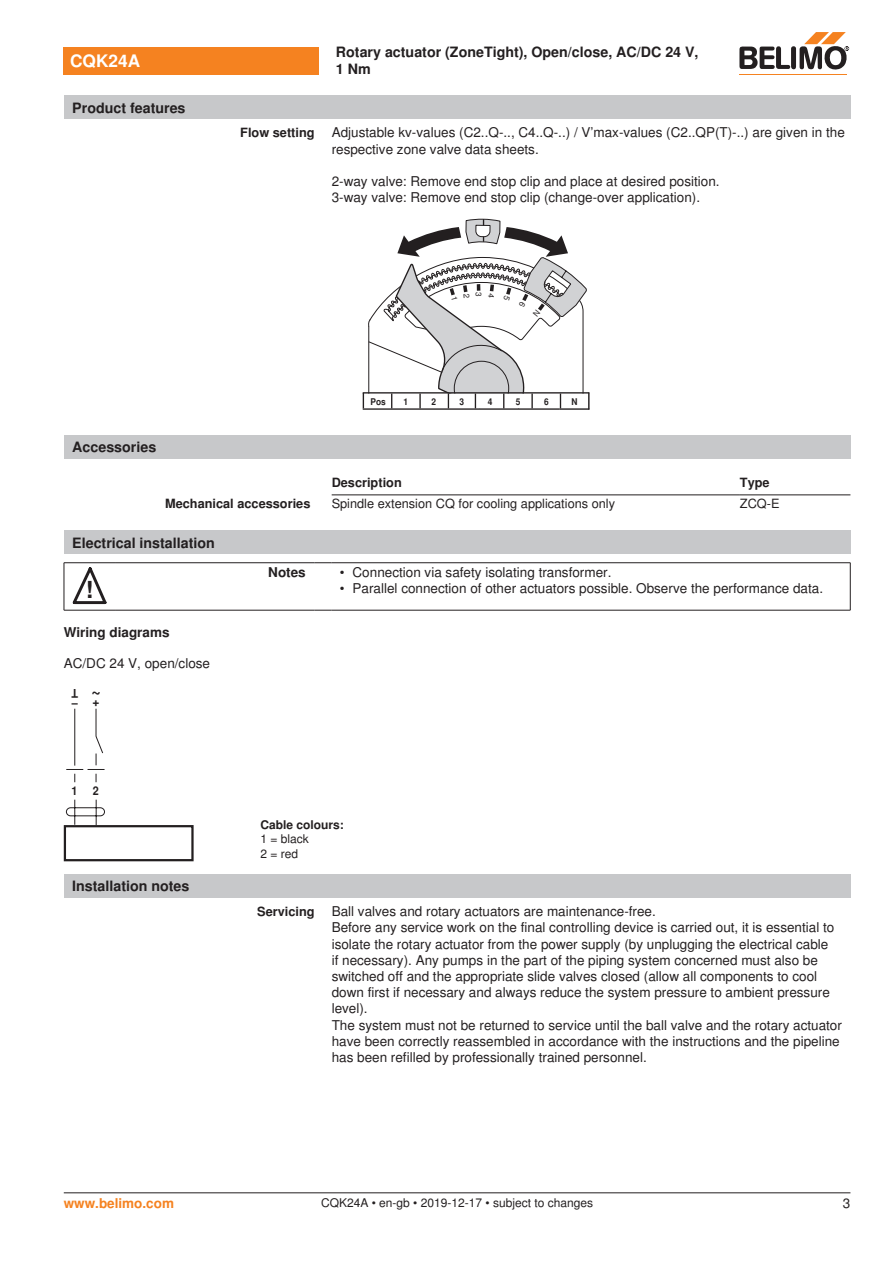
<style>
.page{position:relative;width:893px;height:1263px;background:#fff}
.page>*{position:absolute;margin:0;border:0;box-sizing:border-box;transform-origin:0 0}
.t1{font:700 23.55px "Nimbus Sans BEL";color:#231f20}
.t2{font:700 18px "Nimbus Sans BEL";color:#231f20;scale:.9 1}
.t3{font:700 17.25px "Nimbus Sans BEL";color:#fff}
.t4{font:700 14.25px/17.1px "Nimbus Sans BEL";color:#231f20}
.Bulletpoints{font:13.5px/16.2px "Nimbus Sans BEL";color:#231f20}
.Tabellenkopf_rechtsb{font:700 13.5px "Nimbus Sans BEL";color:#231f20}
.Anschluss_Schema_Bas{font:13.5px "Nimbus Sans BEL";color:#231f20}
.t5{font:700 13.5px "Nimbus Sans BEL";color:#f58220}
.Rechtsbündig_Footer{font:13.5px "Nimbus Sans BEL";color:#231f20}
.Tabellentext_1mm{font:12.75px "Nimbus Sans BEL";color:#231f20}
.Tabellenkopf_rechtsb-2{font:700 12.75px "Nimbus Sans BEL";color:#231f20}
.Rechtsbündig{font:700 12.75px "Nimbus Sans BEL";color:#231f20}
.Tabellenkopf{font:700 12.75px "Nimbus Sans BEL";color:#231f20}
.Footer_EU_center{font:12px "Nimbus Sans BEL";color:#231f20}
.Anschluss_Schema_Bas-2{font:700 12px "Nimbus Sans BEL";color:#231f20}
.Legende{font:12px/14.4px "Nimbus Sans BEL";color:#231f20}
.t6{font:700 12px "Nimbus Sans BEL";color:#231f20;scale:.9 1}
.t7{font:700 9.3px "Nimbus Sans BEL";color:#231f20;scale:.9 1}
</style>
<div class="page">
<div style="left:64px;top:435px;width:786px;height:24px;background:#c7c8ca"></div>
<hr style="left:332px;top:494px;width:408px;height:1px;background:#231f20">
<hr style="left:740px;top:494px;width:110px;height:1px;background:#231f20">
<div style="left:64px;top:531px;width:786px;height:23px;background:#c7c8ca"></div>
<hr style="left:64px;top:563px;width:1px;height:47px;background:#231f20">
<hr style="left:850px;top:563px;width:1px;height:47px;background:#231f20">
<hr style="left:64px;top:562px;width:51px;height:1px;background:#231f20">
<hr style="left:115px;top:562px;width:199px;height:1px;background:#231f20">
<svg style="left:314px;top:562px;width:17px;height:1px"></svg>
<hr style="left:331px;top:562px;width:519px;height:1px;background:#231f20">
<hr style="left:64px;top:610px;width:51px;height:1px;background:#231f20">
<hr style="left:115px;top:610px;width:199px;height:1px;background:#231f20">
<svg style="left:314px;top:610px;width:17px;height:1px"></svg>
<hr style="left:331px;top:610px;width:519px;height:1px;background:#231f20">
<svg style="left:73px;top:567px;width:34px;height:38px"></svg>
<div style="left:64px;top:825px;width:130px;height:36px;border:2px solid #231f20"></div>
<svg style="left:66px;top:708px;width:39px;height:118px"></svg>
<div style="left:64px;top:874px;width:786px;height:24px;background:#c7c8ca"></div>
<div style="left:64px;top:47px;width:255px;height:27px;background:#f58220"></div>
<hr style="left:739px;top:74px;width:107px;height:1px;background:#f58220">
<svg style="left:739px;top:32px;width:110px;height:38px"></svg>
<div style="left:64px;top:96px;width:786px;height:23px;background:#c7c8ca"></div>
<hr style="left:64px;top:1192px;width:786px;height:1px;background:#231f20">
<svg style="left:363px;top:219px;width:227px;height:191px"></svg>
<p class="t3" style="left:70px;top:51px;width:71px">CQK24A</p>
<p class="t4" style="left:336px;top:44px;width:364px">Rotary actuator (ZoneTight), Open/close, AC/DC 24 V,<br>1 Nm</p>
<p class="t4" style="left:72px;top:100px;width:115px">Product features</p>
<p class="Rechtsbündig" style="left:240px;top:125px;width:76px">Flow setting</p>
<p class="Bulletpoints" style="left:332px;top:125px;width:515px">Adjustable kv-values (C2..Q-.., C4..Q-..) / V’max-values (C2..QP(T)-..) are given in the respective zone valve data sheets.</p>
<p class="Bulletpoints" style="left:332px;top:173px;width:389px">2-way valve: Remove end stop clip and place at desired position.</p>
<p class="Bulletpoints" style="left:332px;top:190px;width:370px">3-way valve: Remove end stop clip (change-over application).</p>
<p class="t4" style="left:72px;top:439px;width:85px">Accessories</p>
<p class="t7" style="left:370px;top:395px;width:19px">Pos</p>
<p class="t7" style="left:403px;top:395px;width:7px">1</p>
<p class="t7" style="left:431px;top:395px;width:7px">2</p>
<p class="t7" style="left:460px;top:395px;width:7px">3</p>
<p class="t7" style="left:488px;top:395px;width:7px">4</p>
<p class="t7" style="left:516px;top:395px;width:7px">5</p>
<p class="t7" style="left:544px;top:395px;width:7px">6</p>
<p class="t7" style="left:571px;top:395px;width:8px">N</p>
<p class="Tabellenkopf" style="left:332px;top:475px;width:72px">Description</p>
<p class="Tabellenkopf" style="left:740px;top:475px;width:31px">Type</p>
<p class="Tabellenkopf_rechtsb-2" style="left:165px;top:495px;width:147px">Mechanical accessories</p>
<p class="Tabellentext_1mm" style="left:332px;top:496px;width:285px">Spindle extension CQ for cooling applications only</p>
<p class="Tabellentext_1mm" style="left:740px;top:496px;width:41px">ZCQ-E</p>
<p class="t4" style="left:72px;top:535px;width:144px">Electrical installation</p>
<p class="t1" style="left:86px;top:576px;width:9px">!</p>
<p class="Tabellenkopf_rechtsb" style="left:268px;top:564px;width:39px">Notes</p>
<p class="Bulletpoints" style="left:340px;top:564px;width:273px">• Connection via safety isolating transformer.</p>
<p class="Bulletpoints" style="left:340px;top:581px;width:485px">• Parallel connection of other actuators possible. Observe the performance data.</p>
<p class="Tabellenkopf_rechtsb" style="left:64px;top:624px;width:107px">Wiring diagrams</p>
<p class="Anschluss_Schema_Bas" style="left:64px;top:655px;width:148px">AC/DC 24 V, open/close</p>
<p class="t6" style="left:78px;top:701px;width:9px;rotate:-180deg">T</p>
<p class="t2" style="left:101px;top:707px;width:12px;rotate:-180deg">~</p>
<p class="t6" style="left:72px;top:694px;width:32px">– +</p>
<p class="t6" style="left:72px;top:783px;width:8px">1</p>
<p class="t6" style="left:93px;top:783px;width:8px">2</p>
<p class="t4" style="left:72px;top:878px;width:119px">Installation notes</p>
<p class="Anschluss_Schema_Bas-2" style="left:260px;top:817px;width:85px">Cable colours:</p>
<p class="Legende" style="left:260px;top:832px;width:50px">1 = black<br>2 = red</p>
<p class="Rechtsbündig" style="left:257px;top:903px;width:59px">Servicing</p>
<p class="Bulletpoints" style="left:332px;top:904px;width:326px">Ball valves and rotary actuators are maintenance-free.</p>
<p class="Bulletpoints" style="left:332px;top:920px;width:504px">Before any service work on the final controlling device is carried out, it is essential to isolate the rotary actuator from the power supply (by unplugging the electrical cable if necessary). Any pumps in the part of the piping system concerned must also be switched off and the appropriate slide valves closed (allow all components to cool down first if necessary and always reduce the system pressure to ambient pressure level).</p>
<p class="Bulletpoints" style="left:332px;top:1017px;width:512px">The system must not be returned to service until the ball valve and the rotary actuator have been correctly reassembled in accordance with the instructions and the pipeline has been refilled by professionally trained personnel.</p>
<p class="t5" style="left:64px;top:1195px;width:112px">www.belimo.com</p>
<p class="Footer_EU_center" style="left:321px;top:1196px;width:274px">CQK24A • en-gb • 2019-12-17 • subject to changes</p>
<p class="Rechtsbündig_Footer" style="left:843px;top:1195px;width:9px">3</p>
</div>
